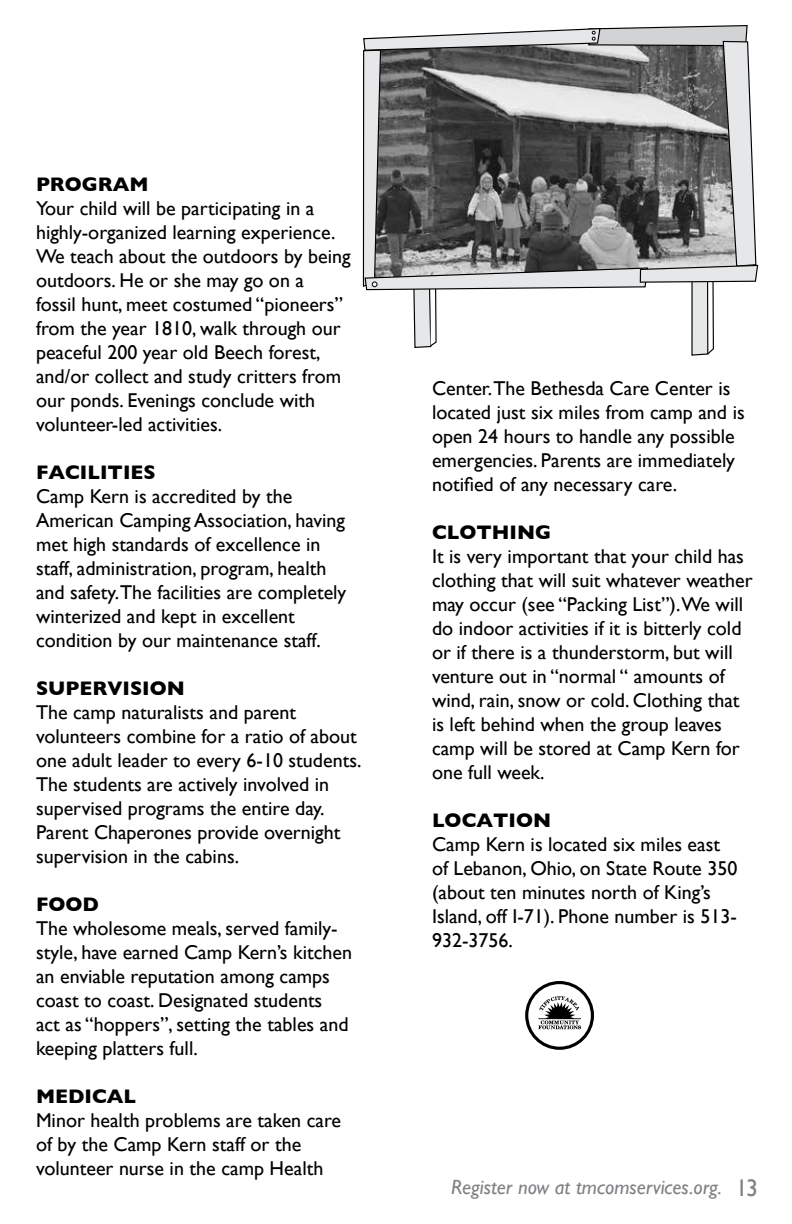
<style>
.page{position:relative;width:792px;height:1224px;background:#fff}
.page>*{position:absolute;margin:0;border:0;box-sizing:border-box;transform-origin:0 0}
.t1{font:italic 20.6px "Gill Sans";color:#808285}
.t2{font:20px/24px "Gill Sans";color:#000}
.t3{font:700 20px "Gill Sans";color:#000}
.s1{font-style:normal;font-size:24px}
</style>
<div class="page">
<svg style="left:525px;top:981px;width:69px;height:69px"></svg>
<svg style="left:362px;top:25px;width:397px;height:331px"></svg>
<p class="t3" style="left:36px;top:169px;width:114px">PROGRAM</p>
<p class="t2" style="left:36px;top:196px;width:316px">Your child will be participating in a highly-organized learning experience.<br>We teach about the outdoors by being outdoors. He or she may go on a<br>fossil hunt, meet costumed “pioneers” from the year 1810, walk through our peaceful 200 year old Beech forest, and/or collect and study critters from our ponds. Evenings conclude with volunteer-led activities.</p>
<p class="t3" style="left:36px;top:457px;width:121px">FACILITIES</p>
<p class="t2" style="left:36px;top:484px;width:312px">Camp Kern is accredited by the American Camping Association, having met high standards of excellence in staff, administration, program, health and safety.The facilities are completely winterized and kept in excellent condition by our maintenance staff.</p>
<p class="t3" style="left:36px;top:673px;width:150px">SUPERVISION</p>
<p class="t2" style="left:36px;top:700px;width:327px">The camp naturalists and parent volunteers combine for a ratio of about one adult leader to every 6-10 students.<br>The students are actively involved in supervised programs the entire day.<br>Parent Chaperones provide overnight supervision in the cabins.</p>
<p class="t3" style="left:36px;top:889px;width:64px">FOOD</p>
<p class="t2" style="left:36px;top:916px;width:318px">The wholesome meals, served family&shy;style, have earned Camp Kern’s kitchen an enviable reputation among camps coast to coast. Designated students<br>act as “hoppers”, setting the tables and keeping platters full.</p>
<p class="t3" style="left:36px;top:1081px;width:102px">MEDICAL</p>
<p class="t2" style="left:36px;top:1108px;width:307px">Minor health problems are taken care of by the Camp Kern staff or the volunteer nurse in the camp Health</p>
<p class="t2" style="left:432px;top:376px;width:314px">Center.The Bethesda Care Center is located just six miles from camp and is open 24 hours to handle any possible emergencies. Parents are immediately notified of any necessary care.</p>
<p class="t3" style="left:432px;top:517px;width:121px">CLOTHING</p>
<p class="t2" style="left:432px;top:544px;width:322px">It is very important that your child has clothing that will suit whatever weather may occur (see “Packing List”).We will do indoor activities if it is bitterly cold or if there is a thunderstorm, but will venture out in “normal “ amounts of wind, rain, snow or cold. Clothing that is left behind when the group leaves camp will be stored at Camp Kern for one full week.</p>
<p class="t3" style="left:432px;top:805px;width:121px">LOCATION</p>
<p class="t2" style="left:432px;top:832px;width:307px">Camp Kern is located six miles east of Lebanon, Ohio, on State Route 350 (about ten minutes north of King’s<br>Island, off I-71). Phone number is 513-<br>932-3756.</p>
<p class="t1" style="left:451px;top:1176px;width:309px">Register now at tmcomservices.org. <span class="s1">13</span></p>
</div>
